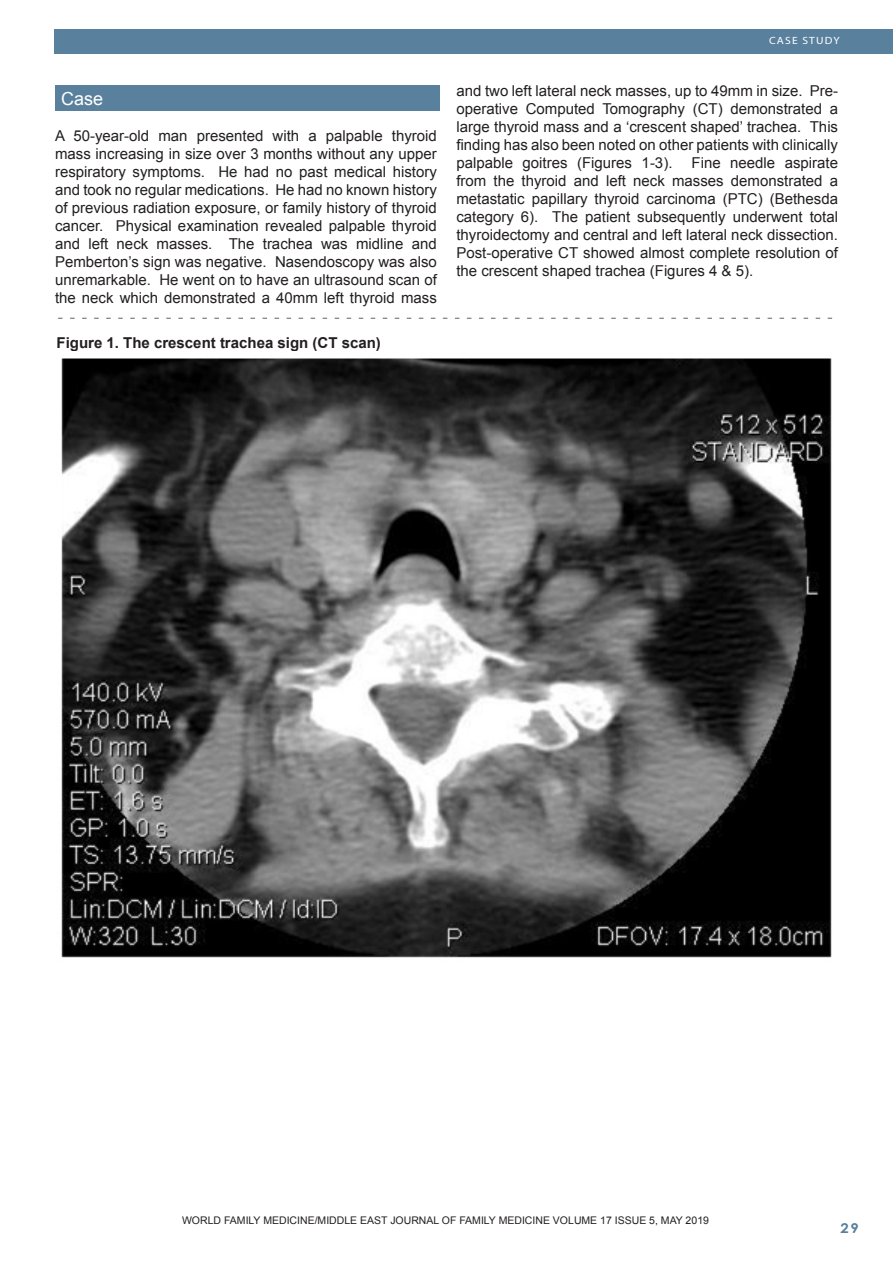
<style>
.page{position:relative;width:893px;height:1263px;background:#fff}
.page>*{position:absolute;margin:0;border:0;box-sizing:border-box;transform-origin:0 0}
.Footnote_Text{font:18px "Arial";color:#fff}
.Footnote_Text-2{font:15px/18px "Arial";color:#231f20;text-align:justify}
.Footnote_Text-3{font:700 15px "Arial";color:#231f20}
.t1{font:700 13.5px "Century Gothic";color:#59809c;scale:1.1 1}
.Footnote_Text-4{font:10.5px "Arial";color:#231f20}
.t2{font:10.5px "Myriad";letter-spacing:.1em;color:#fff;scale:1.1 1}
</style>
<div class="page">
<div style="left:54px;top:30px;width:839px;height:24px;background:#59809c"></div>
<div style="left:55px;top:86px;width:385px;height:25px;background:#59809c"></div>
<svg style="left:58px;top:318px;width:774px;height:1px"></svg>
<img style="left:61px;top:358px;width:771px;height:600px">
<p class="Footnote_Text" style="left:61px;top:86px;width:44px">Case</p>
<p class="Footnote_Text-2" style="left:55px;top:126px;width:383px">A 50-year-old man presented with a palpable thyroid mass increasing in size over 3 months without any upper respiratory symptoms. He had no past medical history and took no regular medications. He had no known history of previous radiation exposure, or family history of thyroid cancer. Physical examination revealed palpable thyroid and left neck masses. The trachea was midline and Pemberton’s sign was negative. Nasendoscopy was also unremarkable. He went on to have an ultrasound scan of the neck which demonstrated a 40mm left thyroid mass</p>
<p class="Footnote_Text-3" style="left:57px;top:333px;width:326px">Figure 1. The crescent trachea sign (CT scan)</p>
<p class="t2" style="left:769px;top:35px;width:66px">CASE STUDY</p>
<p class="Footnote_Text-2" style="left:456px;top:82px;width:383px">and two left lateral neck masses, up to 49mm in size. Pre&shy;operative Computed Tomography (CT) demonstrated a large thyroid mass and a ‘crescent shaped’ trachea. This finding has also been noted on other patients with clinically palpable goitres (Figures 1-3).</p>
<p class="Footnote_Text-2" style="left:456px;top:154px;width:383px;text-indent:235px">Fine needle aspirate from the thyroid and left neck masses demonstrated a metastatic papillary thyroid carcinoma (PTC) (Bethesda category 6). The patient subsequently underwent total thyroidectomy and central and left lateral neck dissection.<br>Post-operative CT showed almost complete resolution of the crescent shaped trachea (Figures 4 &amp; 5).</p>
<p class="Footnote_Text-4" style="left:182px;top:1214px;width:528px">WORLD FAMILY MEDICINE/MIDDLE EAST JOURNAL OF FAMILY MEDICINE VOLUME 17 ISSUE 5, MAY 2019</p>
<p class="t1" style="left:840px;top:1218px;width:18px">29</p>
</div>
